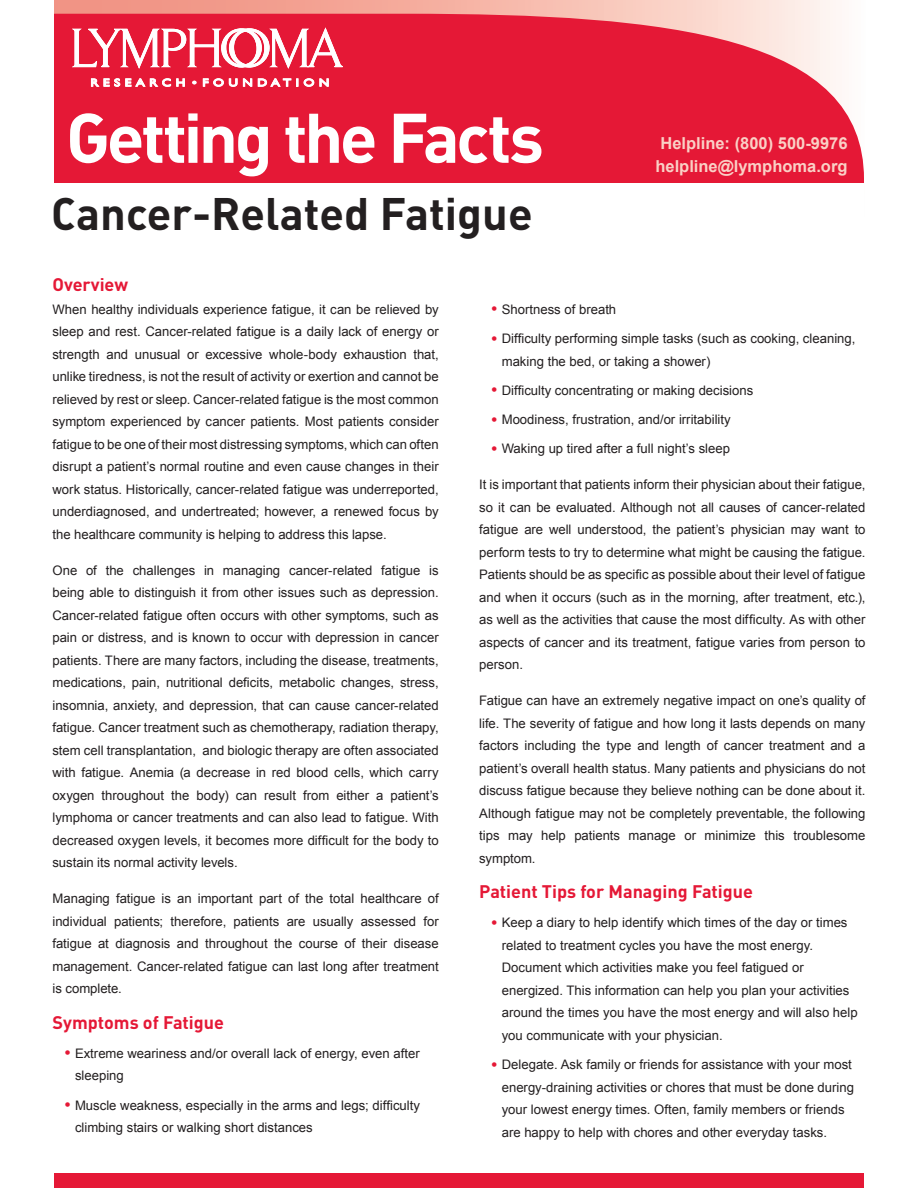
<style>
.page{position:relative;width:918px;height:1188px;background:#fff}
.page>*{position:absolute;margin:0;border:0;box-sizing:border-box;transform-origin:0 0}
.t1{font:700 69px "DIN";letter-spacing:-.05em;color:#fff}
.t2{font:700 45px "DIN";color:#231f20}
.t3{font:700 18px "DIN";color:#e51836}
.t4{font:700 16.5px/22.5px "Arial";color:#fad1c6;text-align:center}
.t5{font:13.2px/22.5px "Arial";color:#231f20;text-align:justify}
.s1{font-size:18px;color:#e51836}
</style>
<div class="page">
<svg style="left:54px;top:0;width:810px;height:183px;background:#e8354d"></svg>
<svg style="left:72px;top:28px;width:271px;height:42px"></svg>
<svg style="left:91px;top:78px;width:94px;height:9px"></svg>
<svg style="left:192px;top:81px;width:4px;height:3px"></svg>
<svg style="left:203px;top:78px;width:126px;height:9px"></svg>
<div style="left:54px;top:1174px;width:810px;height:14px;background:#e51836"></div>
<h1 class="t1" style="left:66px;top:93px;width:479px">Getting the Facts</h1>
<p class="t4" style="left:655px;top:133px;width:194px">Helpline: (800) 500-9976 helpline@lymphoma.org</p>
<h2 class="t2" style="left:51px;top:184px;width:483px">Cancer-Related Fatigue</h2>
<h3 class="t3" style="left:52px;top:273px;width:77px">Overview</h3>
<p class="t5" style="left:52px;top:298px;width:388px">When healthy individuals experience fatigue, it can be relieved by sleep and rest. Cancer-related fatigue is a daily lack of energy or strength and unusual or excessive whole-body exhaustion that, unlike tiredness, is not the result of activity or exertion and cannot be relieved by rest or sleep. Cancer-related fatigue is the most common symptom experienced by cancer patients. Most patients consider fatigue to be one of their most distressing symptoms, which can often disrupt a patient’s normal routine and even cause changes in their work status. Historically, cancer-related fatigue was underreported, underdiagnosed, and undertreated; however, a renewed focus by the healthcare community is helping to address this lapse.</p>
<p class="t5" style="left:52px;top:559px;width:388px">One of the challenges in managing cancer-related fatigue is being able to distinguish it from other issues such as depression.<br>Cancer-related fatigue often occurs with other symptoms, such as pain or distress, and is known to occur with depression in cancer patients. There are many factors, including the disease, treatments, medications, pain, nutritional deficits, metabolic changes, stress, insomnia, anxiety, and depression, that can cause cancer-related fatigue. Cancer treatment such as chemotherapy, radiation therapy, stem cell transplantation, and biologic therapy are often associated with fatigue. Anemia (a decrease in red blood cells, which carry oxygen throughout the body) can result from either a patient’s lymphoma or cancer treatments and can also lead to fatigue. With decreased oxygen levels, it becomes more difficult for the body to sustain its normal activity levels.</p>
<p class="t5" style="left:52px;top:888px;width:388px">Managing fatigue is an important part of the total healthcare of individual patients; therefore, patients are usually assessed for fatigue at diagnosis and throughout the course of their disease management. Cancer-related fatigue can last long after treatment is complete.</p>
<h3 class="t3" style="left:52px;top:1010px;width:173px">Symptoms of Fatigue</h3>
<p class="t5" style="left:75px;top:1042px;width:346px;text-indent:-10px"><span class="s1">•</span> Extreme weariness and/or overall lack of energy, even after sleeping</p>
<p class="t5" style="left:75px;top:1094px;width:347px;text-indent:-11px"><span class="s1">•</span> Muscle weakness, especially in the arms and legs; difficulty climbing stairs or walking short distances</p>
<p class="t5" style="left:491px;top:298px;width:127px"><span class="s1">•</span> Shortness of breath</p>
<p class="t5" style="left:502px;top:327px;width:355px;text-indent:-11px"><span class="s1">•</span> Difficulty performing simple tasks (such as cooking, cleaning, making the bed, or taking a shower)</p>
<p class="t5" style="left:491px;top:379px;width:264px"><span class="s1">•</span> Difficulty concentrating or making decisions</p>
<p class="t5" style="left:491px;top:408px;width:241px"><span class="s1">•</span> Moodiness, frustration, and/or irritability</p>
<p class="t5" style="left:491px;top:438px;width:240px"><span class="s1">•</span> Waking up tired after a full night’s sleep</p>
<p class="t5" style="left:479px;top:474px;width:388px">It is important that patients inform their physician about their fatigue, so it can be evaluated. Although not all causes of cancer-related fatigue are well understood, the patient’s physician may want to perform tests to try to determine what might be causing the fatigue.<br>Patients should be as specific as possible about their level of fatigue and when it occurs (such as in the morning, after treatment, etc.), as well as the activities that cause the most difficulty. As with other aspects of cancer and its treatment, fatigue varies from person to person.</p>
<p class="t5" style="left:479px;top:690px;width:388px">Fatigue can have an extremely negative impact on one’s quality of life. The severity of fatigue and how long it lasts depends on many factors including the type and length of cancer treatment and a patient’s overall health status. Many patients and physicians do not discuss fatigue because they believe nothing can be done about it.<br>Although fatigue may not be completely preventable, the following tips may help patients manage or minimize this troublesome symptom.</p>
<h3 class="t3" style="left:479px;top:880px;width:275px">Patient Tips for Managing Fatigue</h3>
<p class="t5" style="left:502px;top:912px;width:358px;text-align:left;text-indent:-10px"><span class="s1">•</span> Keep a diary to help identify which times of the day or times related to treatment cycles you have the most energy.<br>Document which activities make you feel fatigued or energized. This information can help you plan your activities around the times you have the most energy and will also help you communicate with your physician.</p>
<p class="t5" style="left:502px;top:1053px;width:354px;text-align:left;text-indent:-11px"><span class="s1">•</span> Delegate. Ask family or friends for assistance with your most energy-draining activities or chores that must be done during your lowest energy times. Often, family members or friends are happy to help with chores and other everyday tasks.</p>
</div>
